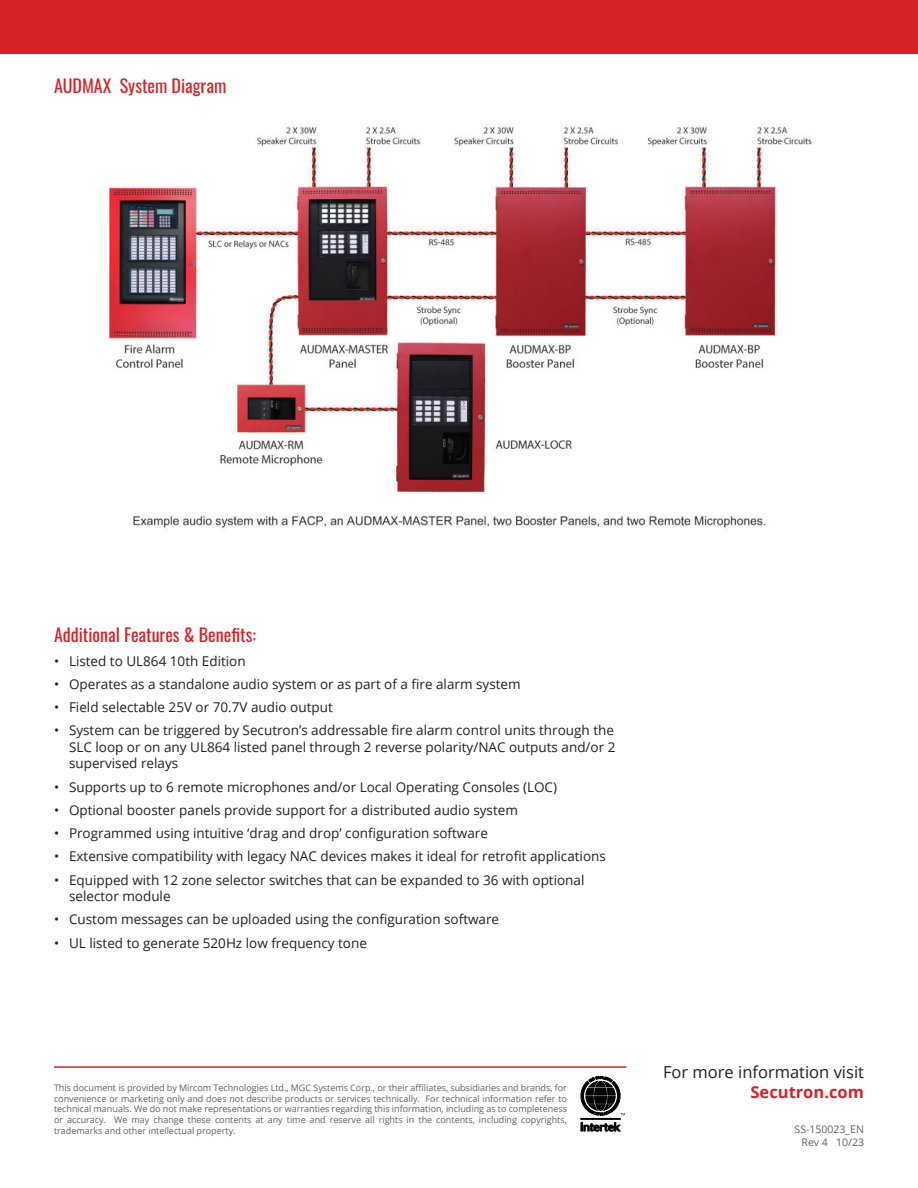
<style>
.page{position:relative;width:918px;height:1188px;background:#fff}
.page>*{position:absolute;margin:0;border:0;box-sizing:border-box;transform-origin:0 0}
.t1{font:18px "Oswald";color:#d62227}
.t2{font:16.5px "Open Sans";color:#231f20}
.t3{font:700 16.5px "Open Sans";color:#d62227}
.t4{font:13.5px/16.5px "Open Sans";color:#231f20;text-align:justify}
.t5{font:10.5px/12.6px "Open Sans";color:#5f5f62;text-align:right}
.t6{font:9px/10.8px "Open Sans";color:#5f5f62;text-align:justify}
</style>
<div class="page">
<div style="left:0;top:0;width:918px;height:54px;background:#d62227"></div>
<svg style="left:581px;top:1123px;width:39px;height:8px"></svg>
<div style="left:581px;top:1118px;width:39px;height:1px;border:1px solid #000"></div>
<svg style="left:581px;top:1076px;width:44px;height:40px"></svg>
<hr style="left:54px;top:1066px;width:572px;height:2px;background:#d62227">
<img style="left:105px;top:123px;width:707px;height:408px">
<h1 class="t1" style="left:54px;top:79px;width:174px">AUDMAX System Diagram</h1>
<h1 class="t1" style="left:54px;top:628px;width:204px">Additional Features &amp; Benefits:</h1>
<p class="t4" style="left:54px;top:654px;width:193px">• Listed to UL864 10th Edition</p>
<p class="t4" style="left:54px;top:677px;width:468px">• Operates as a standalone audio system or as part of a fire alarm system</p>
<p class="t4" style="left:54px;top:700px;width:280px">• Field selectable 25V or 70.7V audio output</p>
<p class="t4" style="left:69px;top:724px;width:548px;text-indent:-15px">• System can be triggered by Secutron’s addressable fire alarm control units through the SLC loop or on any UL864 listed panel through 2 reverse polarity/NAC outputs and/or 2 supervised relays</p>
<p class="t4" style="left:54px;top:780px;width:505px">• Supports up to 6 remote microphones and/or Local Operating Consoles (LOC)</p>
<p class="t4" style="left:54px;top:803px;width:465px">• Optional booster panels provide support for a distributed audio system</p>
<p class="t4" style="left:54px;top:826px;width:436px">• Programmed using intuitive ‘drag and drop’ configuration software</p>
<p class="t4" style="left:54px;top:850px;width:553px">• Extensive compatibility with legacy NAC devices makes it ideal for retrofit applications</p>
<p class="t4" style="left:69px;top:873px;width:517px;text-indent:-15px">• Equipped with 12 zone selector switches that can be expanded to 36 with optional selector module</p>
<p class="t4" style="left:54px;top:913px;width:447px">• Custom messages can be uploaded using the configuration software</p>
<p class="t4" style="left:54px;top:936px;width:315px">• UL listed to generate 520Hz low frequency tone</p>
<p class="t6" style="left:54px;top:1082px;width:515px">This document is provided by Mircom Technologies Ltd., MGC Systems Corp., or their affiliates, subsidiaries and brands, for convenience or marketing only and does not describe products or services technically. For technical information refer to technical manuals. We do not make representations or warranties regarding this information, including as to completeness or accuracy. We may change these contents at any time and reserve all rights in the contents, including copyrights, trademarks and other intellectual property.</p>
<p class="t2" style="left:663px;top:1061px;width:202px">For more information visit</p>
<p class="t3" style="left:751px;top:1083px;width:115px">Secutron.com</p>
<p class="t5" style="left:795px;top:1123px;width:71px">SS-150023_EN<br>Rev 4 10/23</p>
</div>
